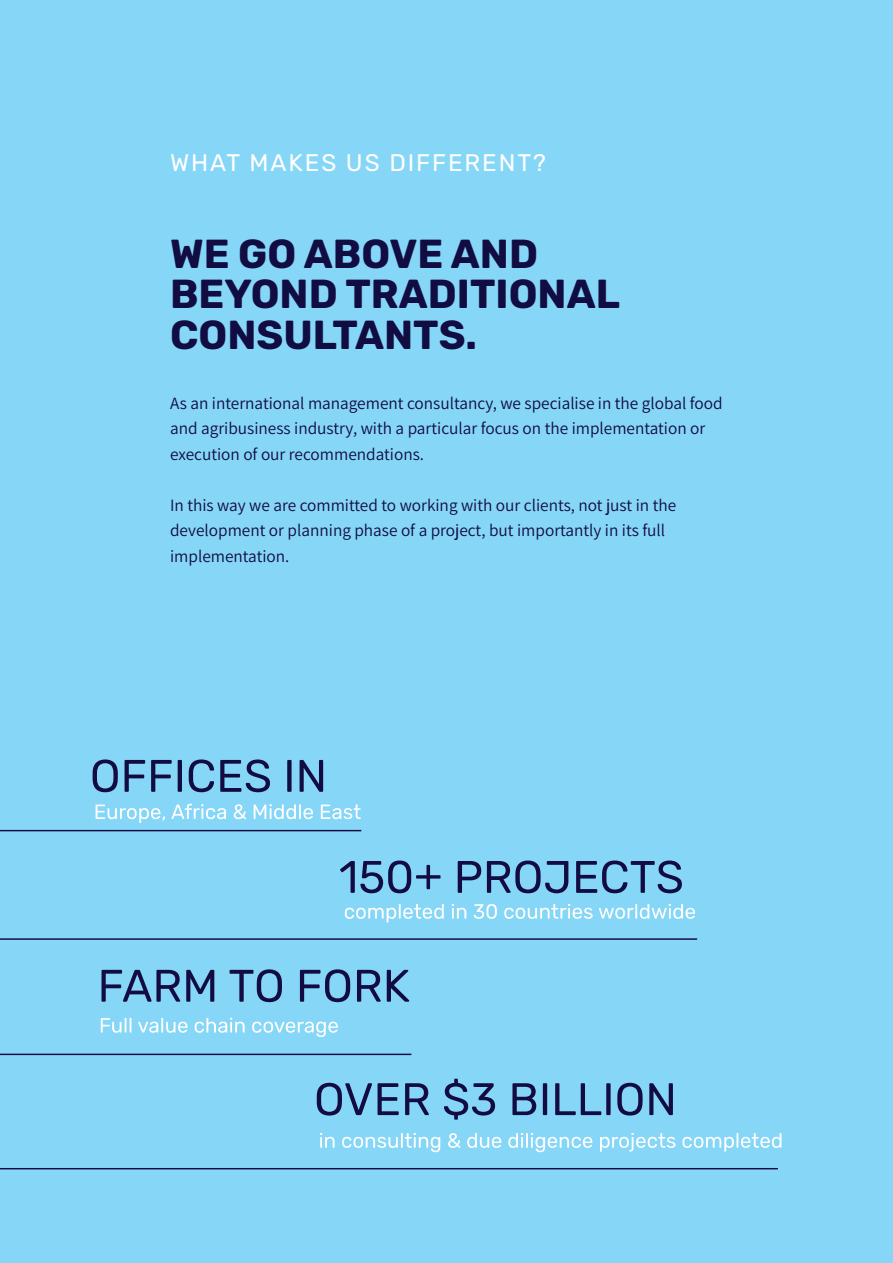
<style>
.page{position:relative;width:893px;height:1263px;background:#86d6f7}
.page>*{position:absolute;margin:0;border:0;box-sizing:border-box;transform-origin:0 0}
.t1{font:700 40.5px/40.5px "Rubik";color:#110c42}
.t2{font:24px "Rubik";letter-spacing:.08em;color:#fff}
.t3{font:17.25px/25.5px "Assistant";color:#110c42}
</style>
<div class="page">
<svg style="left:96px;top:804px;width:69px;height:19px"></svg>
<svg style="left:171px;top:804px;width:55px;height:15px"></svg>
<svg style="left:234px;top:804px;width:12px;height:15px"></svg>
<svg style="left:254px;top:804px;width:59px;height:15px"></svg>
<svg style="left:321px;top:804px;width:40px;height:15px"></svg>
<svg style="left:345px;top:904px;width:99px;height:18px"></svg>
<svg style="left:452px;top:904px;width:14px;height:14px"></svg>
<svg style="left:474px;top:904px;width:23px;height:15px"></svg>
<svg style="left:504px;top:904px;width:89px;height:15px"></svg>
<svg style="left:599px;top:904px;width:96px;height:15px"></svg>
<svg style="left:101px;top:1018px;width:30px;height:15px"></svg>
<svg style="left:138px;top:1018px;width:50px;height:15px"></svg>
<svg style="left:195px;top:1018px;width:50px;height:15px"></svg>
<svg style="left:252px;top:1021px;width:86px;height:16px"></svg>
<svg style="left:320px;top:1133px;width:15px;height:15px"></svg>
<svg style="left:342px;top:1133px;width:98px;height:19px"></svg>
<svg style="left:448px;top:1133px;width:13px;height:15px"></svg>
<svg style="left:467px;top:1133px;width:34px;height:15px"></svg>
<svg style="left:508px;top:1133px;width:84px;height:19px"></svg>
<svg style="left:600px;top:1133px;width:75px;height:18px"></svg>
<svg style="left:682px;top:1133px;width:99px;height:18px"></svg>
<svg style="left:93px;top:759px;width:25px;height:33px"></svg>
<svg style="left:125px;top:760px;width:20px;height:32px"></svg>
<svg style="left:151px;top:760px;width:21px;height:32px"></svg>
<svg style="left:178px;top:760px;width:4px;height:32px"></svg>
<svg style="left:189px;top:759px;width:25px;height:33px"></svg>
<svg style="left:220px;top:759px;width:50px;height:33px"></svg>
<svg style="left:287px;top:760px;width:5px;height:32px"></svg>
<svg style="left:300px;top:760px;width:23px;height:32px"></svg>
<svg style="left:102px;top:970px;width:78px;height:32px"></svg>
<svg style="left:186px;top:970px;width:28px;height:32px"></svg>
<svg style="left:230px;top:969px;width:52px;height:33px"></svg>
<svg style="left:300px;top:969px;width:50px;height:33px"></svg>
<svg style="left:357px;top:970px;width:24px;height:32px"></svg>
<svg style="left:387px;top:970px;width:22px;height:32px"></svg>
<svg style="left:317px;top:1083px;width:55px;height:32px"></svg>
<svg style="left:378px;top:1083px;width:21px;height:32px"></svg>
<svg style="left:405px;top:1083px;width:24px;height:32px"></svg>
<svg style="left:444px;top:1079px;width:51px;height:41px"></svg>
<svg style="left:512px;top:1083px;width:24px;height:32px"></svg>
<svg style="left:543px;top:1083px;width:4px;height:32px"></svg>
<svg style="left:555px;top:1083px;width:56px;height:32px"></svg>
<svg style="left:617px;top:1083px;width:26px;height:32px"></svg>
<svg style="left:649px;top:1083px;width:24px;height:32px"></svg>
<svg style="left:340px;top:860px;width:101px;height:33px"></svg>
<svg style="left:458px;top:861px;width:23px;height:32px"></svg>
<svg style="left:487px;top:860px;width:81px;height:33px"></svg>
<svg style="left:576px;top:860px;width:106px;height:33px"></svg>
<hr style="left:0;top:830px;width:361px;height:1px;background:#120c42">
<hr style="left:0;top:938px;width:697px;height:2px;background:#120c42">
<hr style="left:0;top:1054px;width:411px;height:1px;background:#120c42">
<hr style="left:0;top:1168px;width:778px;height:1px;background:#120c42">
<h2 class="t2" style="left:170px;top:145px;width:377px">WHAT MAKES US DIFFERENT?</h2>
<h1 class="t1" style="left:170px;top:233px;width:451px">WE GO ABOVE AND<br>BEYOND TRADITIONAL<br>CONSULTANTS.</h1>
<p class="t3" style="left:170px;top:389px;width:554px">As an international management consultancy, we specialise in the global food and agribusiness industry, with a particular focus on the implementation or execution of our recommendations.</p>
<p class="t3" style="left:170px;top:491px;width:508px">In this way we are committed to working with our clients, not just in the development or planning phase of a project, but importantly in its full implementation.</p>
</div>
